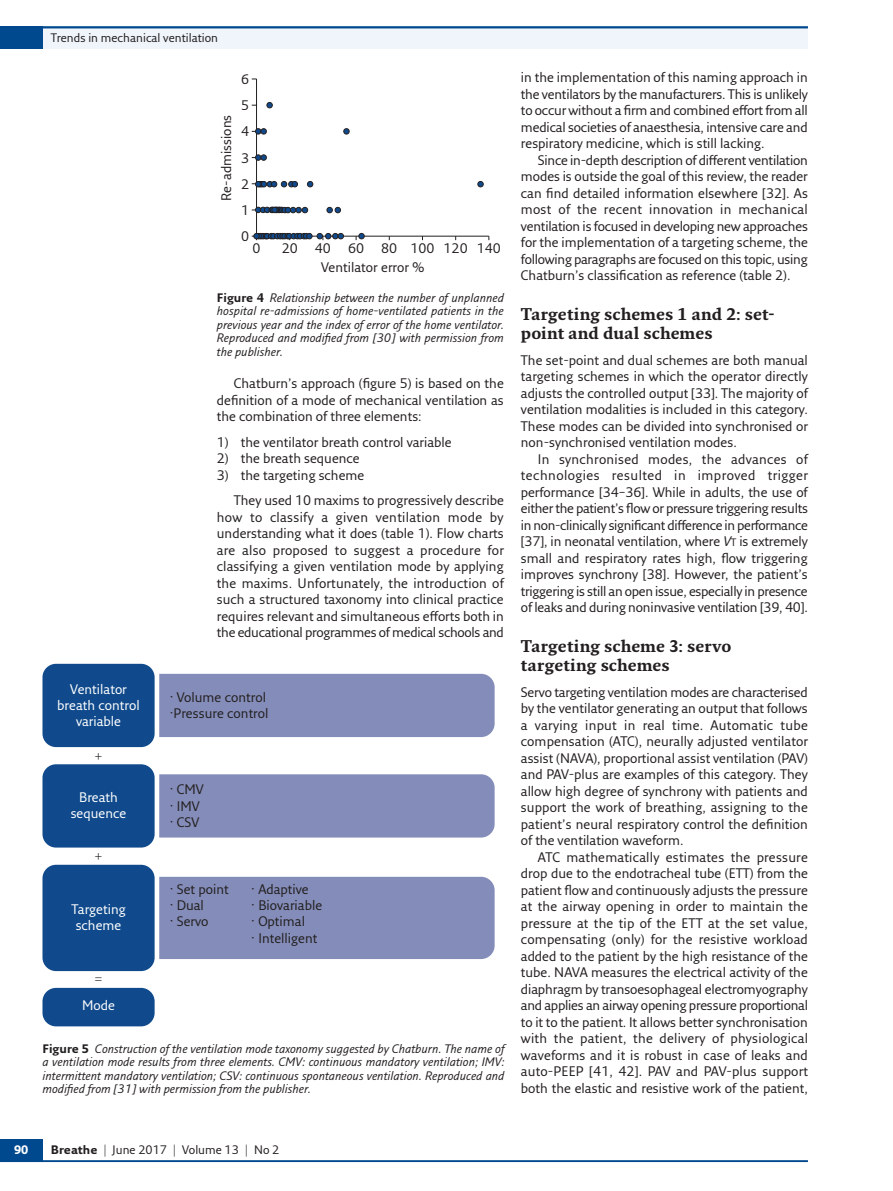
<style>
.page{position:relative;width:893px;height:1191px;background:#fff}
.page>*{position:absolute;margin:0;border:0;box-sizing:border-box;transform-origin:0 0}
.t1{font:700 16.5px/19.5px "Fresco Std";color:#231f20}
.t2{font:13.5px/16.5px "Fresco Sans Pro";color:#231f20;text-align:justify}
.t3{font:13.5px/16.2px "Fresco Sans Pro";color:#fff;text-align:center}
.t4{font:italic 12px/13.5px "Fresco Sans Pro";color:#231f20;text-align:justify}
.t5{font:12px "Fresco Sans Pro";color:#231f20}
.t6{font:700 12px "Fresco Sans Pro";color:#fff}
.s1{font-weight:700;font-style:normal}
.s2{font-style:italic}
.s3{font-size:10.5px}
.s4{font-weight:700}
</style>
<div class="page">
<hr style="left:0;top:1160px;width:808px;height:2px;background:#01498e">
<div style="left:0;top:1138px;width:43px;height:23px;background:#01498e"></div>
<div style="left:0;top:26px;width:808px;height:23px;background:#eff5fb"></div>
<hr style="left:0;top:26px;width:808px;height:2px;background:#01498e">
<div style="left:0;top:26px;width:43px;height:23px;background:#01498e"></div>
<svg style="left:251px;top:78px;width:239px;height:162px"></svg>
<div style="left:271px;top:207px;width:7px;height:6px;border:1px solid #231f20;border-radius:50%"></div>
<div style="left:159px;top:674px;width:336px;height:63px;background:#848db9"></div>
<div style="left:42px;top:664px;width:113px;height:83px;background:#104a8c;border-radius:14px"></div>
<div style="left:159px;top:774px;width:336px;height:63px;background:#848db9"></div>
<div style="left:42px;top:764px;width:113px;height:83px;background:#104a8c;border-radius:14px"></div>
<div style="left:42px;top:988px;width:113px;height:38px;background:#104a8c;border-radius:14px"></div>
<div style="left:159px;top:876px;width:336px;height:83px;background:#848db9"></div>
<div style="left:42px;top:864px;width:113px;height:107px;background:#104a8c;border-radius:14px"></div>
<p class="t5" style="left:51px;top:30px;width:169px">Trends in mechanical ventilation</p>
<p class="t2" style="left:218px;top:200px;width:87px;rotate:-90deg">Re-admissions</p>
<p class="t2" style="left:241px;top:71px;width:10px">6</p>
<p class="t2" style="left:241px;top:97px;width:10px">5</p>
<p class="t2" style="left:241px;top:123px;width:10px">4</p>
<p class="t2" style="left:241px;top:149px;width:10px">3</p>
<p class="t2" style="left:241px;top:176px;width:10px">2</p>
<p class="t2" style="left:241px;top:201px;width:10px">1</p>
<p class="t2" style="left:241px;top:228px;width:10px">0</p>
<p class="t2" style="left:381px;top:240px;width:121px">80 100 120 140</p>
<p class="t2" style="left:253px;top:240px;width:10px">0</p>
<p class="t2" style="left:282px;top:240px;width:18px">20</p>
<p class="t2" style="left:315px;top:240px;width:18px">40</p>
<p class="t2" style="left:321px;top:239px;width:105px;line-height:19px;text-indent:27px">60<br>Ventilator error %</p>
<p class="t4" style="left:217px;top:290px;width:289px"><span class="s1">Figure 4</span> Relationship between the number of unplanned hospital re-admissions of home-ventilated patients in the previous year and the index of error of the home ventilator.<br>Reproduced and modified from [30] with permission from the publisher.</p>
<p class="t3" style="left:57px;top:680px;width:84px">Ventilator breath control variable</p>
<p class="t2" style="left:95px;top:747px;width:10px">+</p>
<p class="t2" style="left:217px;top:375px;width:289px;text-indent:17px">Chatburn’s approach (figure 5) is based on the definition of a mode of mechanical ventilation as the combination of three elements:</p>
<p class="t2" style="left:217px;top:433px;width:236px">1) the ventilator breath control variable</p>
<p class="t2" style="left:217px;top:450px;width:144px">2) the breath sequence</p>
<p class="t2" style="left:234px;top:462px;width:272px;line-height:25.5px;text-indent:-17px">3) the targeting scheme<br>They used 10 maxims to progressively describe</p>
<p class="t2" style="left:217px;top:508px;width:289px">how to classify a given ventilation mode by understanding what it does (table 1). Flow charts are also proposed to suggest a procedure for classifying a given ventilation mode by applying the maxims. Unfortunately, the introduction of such a structured taxonomy into clinical practice requires relevant and simultaneous efforts both in the educational programmes of medical schools and</p>
<p class="t2" style="left:170px;top:688px;width:100px">· Volume control ·Pressure control</p>
<p class="t3" style="left:71px;top:788px;width:57px">Breath sequence</p>
<p class="t2" style="left:170px;top:781px;width:36px;text-align:left">· CMV · IMV · CSV</p>
<p class="t2" style="left:95px;top:847px;width:10px">+</p>
<p class="t3" style="left:71px;top:900px;width:56px">Targeting scheme</p>
<p class="t2" style="left:95px;top:970px;width:10px">=</p>
<p class="t3" style="left:82px;top:996px;width:34px">Mode</p>
<p class="t2" style="left:170px;top:880px;width:61px;text-align:left">· Set point · Dual<br>· Servo</p>
<p class="t2" style="left:251px;top:880px;width:73px;text-align:left">· Adaptive<br>· Biovariable · Optimal<br>· Intelligent</p>
<p class="t4" style="left:42px;top:1041px;width:464px"><span class="s1">Figure 5</span> Construction of the ventilation mode taxonomy suggested by Chatburn. The name of a ventilation mode results from three elements. CMV: continuous mandatory ventilation; IMV: intermittent mandatory ventilation; CSV: continuous spontaneous ventilation. Reproduced and modified from [31] with permission from the publisher.</p>
<p class="t2" style="left:521px;top:69px;width:289px">in the implementation of this naming approach in the ventilators by the manufacturers. This is unlikely to occur without a firm and combined effort from all medical societies of anaesthesia, intensive care and respiratory medicine, which is still lacking.</p>
<p class="t2" style="left:521px;top:151px;width:289px;text-indent:17px">Since in-depth description of different ventilation modes is outside the goal of this review, the reader can find detailed information elsewhere [32]. As most of the recent innovation in mechanical ventilation is focused in developing new approaches for the implementation of a targeting scheme, the following paragraphs are focused on this topic, using Chatburn’s classification as reference (table 2).</p>
<p class="t1" style="left:521px;top:303px;width:255px">Targeting schemes 1 and 2: set&shy;point and dual schemes</p>
<p class="t2" style="left:521px;top:351px;width:289px">The set-point and dual schemes are both manual targeting schemes in which the operator directly adjusts the controlled output [33]. The majority of ventilation modalities is included in this category.<br>These modes can be divided into synchronised or non-synchronised ventilation modes.</p>
<p class="t2" style="left:521px;top:450px;width:289px;text-indent:17px">In synchronised modes, the advances of technologies resulted in improved trigger performance [34–36]. While in adults, the use of either the patient’s flow or pressure triggering results in non-clinically significant difference in performance [37], in neonatal ventilation, where <span class="s2">V</span><span class="s3">T</span> is extremely small and respiratory rates high, flow triggering improves synchrony [38]. However, the patient’s triggering is still an open issue, especially in presence of leaks and during noninvasive ventilation [39, 40].</p>
<p class="t1" style="left:521px;top:636px;width:212px">Targeting scheme 3: servo targeting schemes</p>
<p class="t2" style="left:521px;top:683px;width:289px">Servo targeting ventilation modes are characterised by the ventilator generating an output that follows a varying input in real time. Automatic tube compensation (ATC), neurally adjusted ventilator assist (NAVA), proportional assist ventilation (PAV) and PAV-plus are examples of this category. They allow high degree of synchrony with patients and support the work of breathing, assigning to the patient’s neural respiratory control the definition of the ventilation waveform.</p>
<p class="t2" style="left:521px;top:848px;width:289px;text-indent:17px">ATC mathematically estimates the pressure drop due to the endotracheal tube (ETT) from the patient flow and continuously adjusts the pressure at the airway opening in order to maintain the pressure at the tip of the ETT at the set value, compensating (only) for the resistive workload added to the patient by the high resistance of the tube. NAVA measures the electrical activity of the diaphragm by transoesophageal electromyography and applies an airway opening pressure proportional to it to the patient. It allows better synchronisation with the patient, the delivery of physiological waveforms and it is robust in case of leaks and auto-PEEP [41, 42]. PAV and PAV-plus support both the elastic and resistive work of the patient,</p>
<p class="t6" style="left:14px;top:1142px;width:16px">90</p>
<p class="t5" style="left:51px;top:1142px;width:230px"><span class="s4">Breathe</span> | June 2017 | Volume 13 | No 2</p>
</div>
